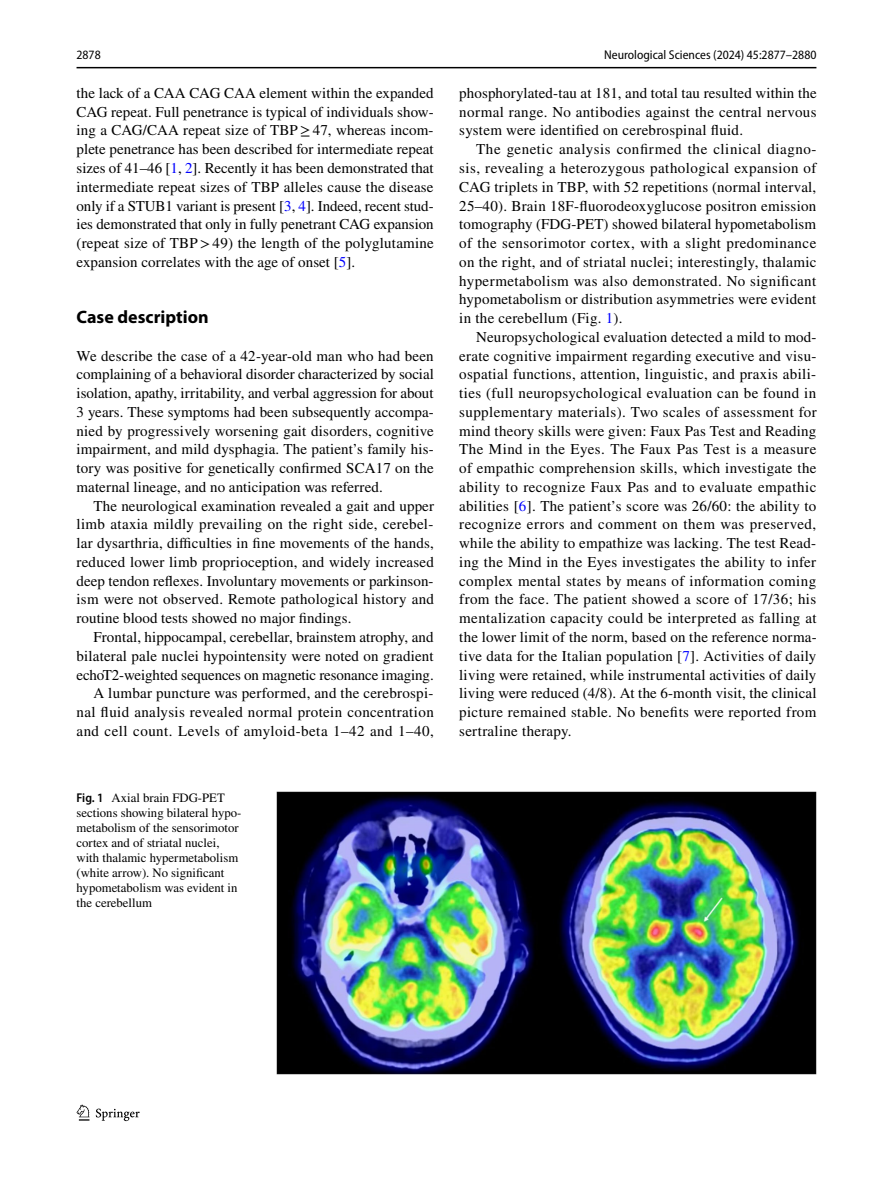
<style>
.page{position:relative;width:893px;height:1187px;background:#fff}
.page>*{position:absolute;margin:0;border:0;box-sizing:border-box;transform-origin:0 0}
.t1{font:700 18px "Myriad Pro";color:#000}
.t2{font:15px/18.8px "STIX";letter-spacing:.01em;color:#000;text-align:justify}
.t3{font:12.75px/15px "STIX";color:#000}
.t4{font:semi-condensed 12.75px "Myriad Pro";color:#000}
.s1{color:#00f}
.s2{font-family:"Myriad Pro";font-weight:600;font-stretch:semi-condensed}
</style>
<div class="page">
<hr style="left:77px;top:67px;width:739px;height:1px;background:#000">
<svg style="left:77px;top:1104px;width:12px;height:16px"></svg>
<svg style="left:96px;top:1108px;width:44px;height:12px"></svg>
<img style="left:276px;top:791px;width:540px;height:282px">
<p class="t4" style="left:77px;top:48px;width:26px">2878</p>
<p class="t4" style="left:604px;top:48px;width:214px">Neurological Sciences (2024) 45:2877–2880</p>
<p class="t2" style="left:77px;top:84px;width:359px">the lack of a CAA CAG CAA element within the expanded CAG repeat. Full penetrance is typical of individuals show&shy;ing a CAG/CAA repeat size of TBP≥47, whereas incom&shy;plete penetrance has been described for intermediate repeat sizes of 41–46 [<span class="s1">1</span>, <span class="s1">2</span>]. Recently it has been demonstrated that intermediate repeat sizes of TBP alleles cause the disease only if a STUB1 variant is present [<span class="s1">3</span>, <span class="s1">4</span>]. Indeed, recent stud&shy;ies demonstrated that only in fully penetrant CAG expansion (repeat size of TBP&gt;49) the length of the polyglutamine expansion correlates with the age of onset [<span class="s1">5</span>].</p>
<p class="t2" style="left:459px;top:84px;width:359px">phosphorylated-tau at 181, and total tau resulted within the normal range. No antibodies against the central nervous system were identified on cerebrospinal fluid.</p>
<p class="t2" style="left:459px;top:141px;width:359px;text-indent:17px">The genetic analysis confirmed the clinical diagno&shy;sis, revealing a heterozygous pathological expansion of CAG triplets in TBP, with 52 repetitions (normal interval, 25–40). Brain 18F-fluorodeoxyglucose positron emission tomography (FDG-PET) showed bilateral hypometabolism of the sensorimotor cortex, with a slight predominance on the right, and of striatal nuclei; interestingly, thalamic hypermetabolism was also demonstrated. No significant hypometabolism or distribution asymmetries were evident in the cerebellum (Fig. <span class="s1">1</span>).</p>
<p class="t2" style="left:459px;top:328px;width:359px;text-indent:17px">Neuropsychological evaluation detected a mild to mod&shy;erate cognitive impairment regarding executive and visu&shy;ospatial functions, attention, linguistic, and praxis abili&shy;ties (full neuropsychological evaluation can be found in supplementary materials). Two scales of assessment for mind theory skills were given: Faux Pas Test and Reading The Mind in the Eyes. The Faux Pas Test is a measure of empathic comprehension skills, which investigate the ability to recognize Faux Pas and to evaluate empathic abilities [<span class="s1">6</span>]. The patient’s score was 26/60: the ability to recognize errors and comment on them was preserved, while the ability to empathize was lacking. The test Read&shy;ing the Mind in the Eyes investigates the ability to infer complex mental states by means of information coming from the face. The patient showed a score of 17/36; his mentalization capacity could be interpreted as falling at the lower limit of the norm, based on the reference norma&shy;tive data for the Italian population [<span class="s1">7</span>]. Activities of daily living were retained, while instrumental activities of daily living were reduced (4/8). At the 6-month visit, the clinical picture remained stable. No benefits were reported from sertraline therapy.</p>
<p class="t1" style="left:77px;top:305px;width:134px">Case description</p>
<p class="t2" style="left:77px;top:347px;width:359px">We describe the case of a 42-year-old man who had been complaining of a behavioral disorder characterized by social isolation, apathy, irritability, and verbal aggression for about 3 years. These symptoms had been subsequently accompa&shy;nied by progressively worsening gait disorders, cognitive impairment, and mild dysphagia. The patient’s family his&shy;tory was positive for genetically confirmed SCA17 on the maternal lineage, and no anticipation was referred.</p>
<p class="t2" style="left:77px;top:497px;width:359px;text-indent:17px">The neurological examination revealed a gait and upper limb ataxia mildly prevailing on the right side, cerebel&shy;lar dysarthria, difficulties in fine movements of the hands, reduced lower limb proprioception, and widely increased deep tendon reflexes. Involuntary movements or parkinson&shy;ism were not observed. Remote pathological history and routine blood tests showed no major findings.</p>
<p class="t2" style="left:77px;top:628px;width:359px;text-align:right">Frontal, hippocampal, cerebellar, brainstem atrophy, and bilateral pale nuclei hypointensity were noted on gradient echoT2-weighted sequences on magnetic resonance imaging.<br>A lumbar puncture was performed, and the cerebrospi&shy;nal fluid analysis revealed normal protein concentration and cell count. Levels of amyloid-beta 1–42 and 1–40,</p>
<p class="t3" style="left:77px;top:790px;width:166px"><span class="s2">Fig. 1</span> Axial brain FDG-PET sections showing bilateral hypo&shy;metabolism of the sensorimotor cortex and of striatal nuclei, with thalamic hypermetabolism (white arrow). No significant hypometabolism was evident in the cerebellum</p>
</div>
